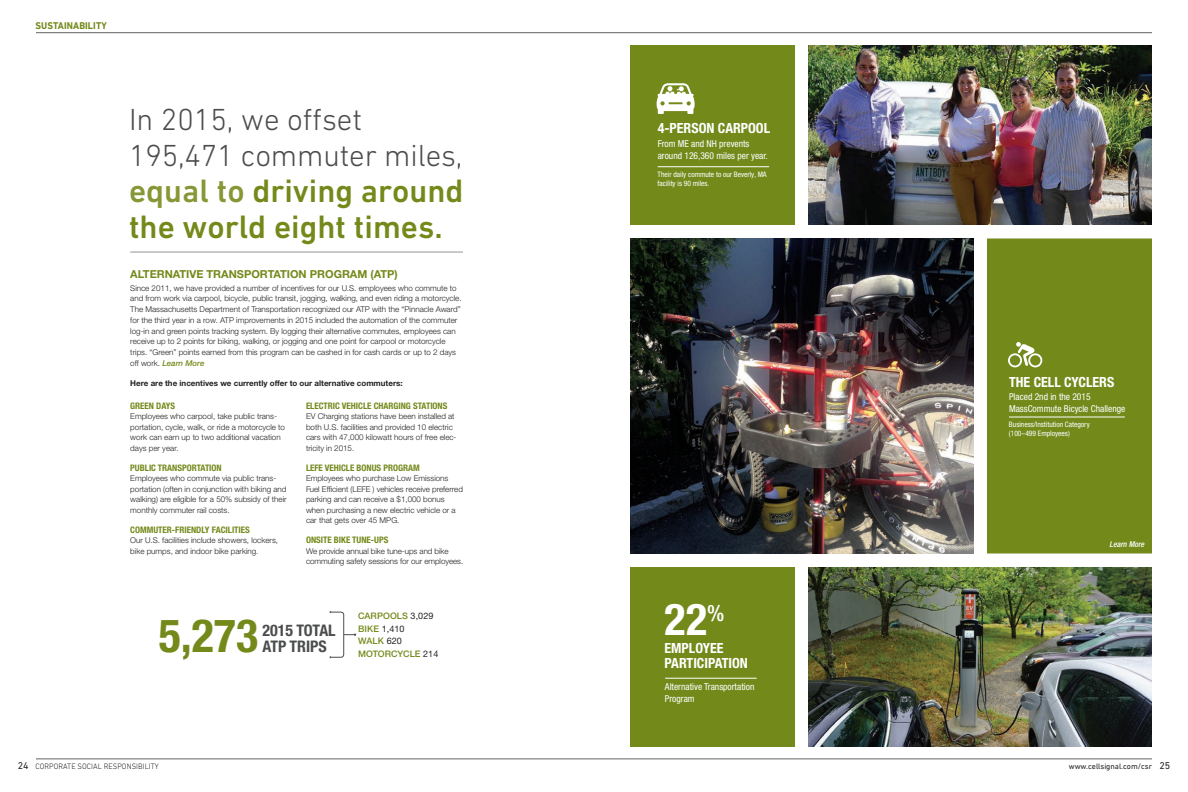
<style>
.page{position:relative;width:1188px;height:792px;background:#fff}
.page>*{position:absolute;margin:0;border:0;box-sizing:border-box;transform-origin:0 0}
.CSR_Callout_Caption{font:700 condensed 46px "Helvetica Neue LTW1 G";color:#73891a}
.CSR_Body_Text{font:700 condensed 44px "Helvetica Neue LTW1 G";color:#fff}
.CSR_Body_Text-2{font:500 33px/36px "DIN Next W1 G";color:#73891a}
.CSR_Body_Text-3{font:300 31px/36px "DIN Next W1 G";letter-spacing:-.005em;color:#4b4c4d}
.CSR_Callout_Caption-2{font:700 condensed 16px/16px "Helvetica Neue LTW1 G";color:#4b4c4d}
.CSR_Block_Body_Heade{font:700 condensed 14px "Helvetica Neue LTW1 G";color:#fff}
.CSR_Callout_Caption-3{font:700 condensed 14px/15px "Helvetica Neue LTW1 G";color:#fff}
.CSR_Body_Header2{font:700 11px "Helvetica Neue LTW1 G";color:#73891a}
.Cover_Sub-Title{font:700 10px "DIN Next W1 G";letter-spacing:.01em;color:#73891a;scale:.95 1}
.CSR_Block_Body_Text{font:condensed 9.5px/12px "Helvetica Neue LTW1 G";color:#fff}
.CSR_Callout_Caption-4{font:condensed 9.5px/12px "Helvetica Neue LTW1 G";color:#fff}
.CSR_Bullet_Point_Hea{font:700 condensed 9px "Helvetica Neue LTW1 G";color:#73891a}
.CSR_Subheader{font:500 9px/12.5px "Helvetica Neue LTW1 G";letter-spacing:.01em;color:#73891a}
.CSR_Bullet_Points{font:300 8px/10.5px "Helvetica Neue LTW1 G";color:#231f20}
.CSR_Body_Text-4{font:300 8px/10.8px "Helvetica Neue LTW1 G";color:#231f20}
.CSR_Body_Text-5{font:700 8px "Helvetica Neue LTW1 G";color:#231f20}
.t1{font:300 8px "DIN Next W1 G";letter-spacing:.01em;color:#231f20;scale:.95 1}
.t2{font:8px "DIN Next W1 G";color:#231f20}
.CSR_Callout_Caption-5{font:italic 500 condensed 8px "Helvetica Neue LTW1 G";color:#fff}
.Bottom_Line{font:condensed 7.5px/9px "Helvetica Neue LTW1 G";color:#fff}
.s1{color:#869736}
.s2{font-weight:500;font-style:italic;color:#73891a}
.s3{font-weight:400;color:#231f20}
.s4{font-weight:400;font-size:10px}
.s5{font-size:10px}
</style>
<div class="page">
<hr style="left:36px;top:33px;width:1116px;height:1px;background:#636366">
<hr style="left:36px;top:759px;width:1116px;height:1px;background:#636366">
<svg style="left:330px;top:611px;width:26px;height:47px"></svg>
<hr style="left:130px;top:252px;width:333px;height:1px;background:#939598">
<img style="left:630px;top:238px;width:344px;height:316px">
<div style="left:987px;top:238px;width:165px;height:316px;background:#73891a;border:1px solid #73891a"></div>
<img style="left:808px;top:567px;width:344px;height:180px">
<div style="left:630px;top:567px;width:165px;height:180px;background:#73891a"></div>
<img style="left:808px;top:45px;width:344px;height:180px">
<div style="left:630px;top:45px;width:165px;height:180px;background:#73891a"></div>
<svg style="left:1028px;top:353px;width:14px;height:14px"></svg>
<div style="left:1030px;top:355px;width:10px;height:11px;background:#73891a;border-radius:50%"></div>
<svg style="left:1008px;top:353px;width:14px;height:14px"></svg>
<div style="left:1010px;top:355px;width:10px;height:11px;background:#73891a;border-radius:50%"></div>
<svg style="left:1016px;top:342px;width:21px;height:24px"></svg>
<hr style="left:1009px;top:417px;width:116px;height:1px;background:#fff">
<svg style="left:657px;top:83px;width:38px;height:31px"></svg>
<hr style="left:658px;top:167px;width:111px;height:1px;background:#fff">
<hr style="left:665px;top:678px;width:92px;height:1px;background:#fff">
<p class="Cover_Sub-Title" style="left:36px;top:20px;width:77px">SUSTAINABILITY</p>
<p class="CSR_Body_Text-3" style="left:129px;top:101px;width:335px">In 2015, we offset<br>195,471 commuter miles,</p>
<p class="CSR_Body_Text-2" style="left:129px;top:172px;width:336px"><span class="s1">equal to</span> driving around the world eight times.</p>
<p class="CSR_Body_Header2" style="left:130px;top:267px;width:269px">ALTERNATIVE TRANSPORTATION PROGRAM (ATP)</p>
<p class="CSR_Body_Text-4" style="left:130px;top:282px;width:333px">Since 2011, we have provided a number of incentives for our U.S. employees who commute to and from work via carpool, bicycle, public transit, jogging, walking, and even riding a motorcycle.<br>The Massachusetts Department of Transportation recognized our ATP with the “Pinnacle Award” for the third year in a row. ATP improvements in 2015 included the automation of the commuter log-in and green points tracking system. By logging their alternative commutes, employees can receive up to 2 points for biking, walking, or jogging and one point for carpool or motorcycle trips. “Green” points earned from this program can be cashed in for cash cards or up to 2 days off work. <span class="s2">Learn More</span></p>
<p class="CSR_Body_Text-5" style="left:130px;top:378px;width:274px">Here are the incentives we currently offer to our alternative commuters:</p>
<p class="CSR_Bullet_Point_Hea" style="left:130px;top:400px;width:46px">GREEN DAYS</p>
<p class="CSR_Bullet_Points" style="left:130px;top:411px;width:156px">Employees who carpool, take public trans&shy;portation, cycle, walk, or ride a motorcycle to work can earn up to two additional vacation days per year.</p>
<p class="CSR_Bullet_Point_Hea" style="left:130px;top:462px;width:93px">PUBLIC TRANSPORTATION</p>
<p class="CSR_Bullet_Points" style="left:130px;top:473px;width:158px">Employees who commute via public trans&shy;portation (often in conjunction with biking and walking) are eligible for a 50% subsidy of their monthly commuter rail costs.</p>
<p class="CSR_Bullet_Point_Hea" style="left:130px;top:524px;width:121px">COMMUTER-FRIENDLY FACILITIES</p>
<p class="CSR_Bullet_Points" style="left:130px;top:535px;width:149px">Our U.S. facilities include showers, lockers, bike pumps, and indoor bike parking.</p>
<p class="CSR_Bullet_Point_Hea" style="left:306px;top:400px;width:143px">ELECTRIC VEHICLE CHARGING STATIONS</p>
<p class="CSR_Bullet_Points" style="left:306px;top:411px;width:152px">EV Charging stations have been installed at both U.S. facilities and provided 10 electric cars with 47,000 kilowatt hours of free elec&shy;tricity in 2015.</p>
<p class="CSR_Bullet_Point_Hea" style="left:306px;top:462px;width:115px">LEFE VEHICLE BONUS PROGRAM</p>
<p class="CSR_Bullet_Points" style="left:306px;top:473px;width:158px">Employees who purchase Low Emissions Fuel Efficient (LEFE ) vehicles receive preferred parking and can receive a $1,000 bonus when purchasing a new electric vehicle or a car that gets over 45 MPG.</p>
<p class="CSR_Bullet_Point_Hea" style="left:306px;top:535px;width:84px">ONSITE BIKE TUNE-UPS</p>
<p class="CSR_Bullet_Points" style="left:306px;top:546px;width:159px">We provide annual bike tune-ups and bike commuting safety sessions for our employees.</p>
<p class="CSR_Callout_Caption" style="left:159px;top:608px;width:101px">5,273</p>
<p class="CSR_Callout_Caption-2" style="left:262px;top:622px;width:75px">2015 TOTAL<br>ATP TRIPS</p>
<p class="CSR_Subheader" style="left:358px;top:610px;width:82px">CARPOOLS <span class="s3">3,029<br></span>BIKE <span class="s3">1,410<br></span>WALK <span class="s3">620<br></span>MOTORCYCLE <span class="s3">214</span></p>
<p class="CSR_Block_Body_Heade" style="left:658px;top:120px;width:114px">4-PERSON CARPOOL</p>
<p class="CSR_Block_Body_Text" style="left:658px;top:137px;width:112px">From ME and NH prevents around 126,360 miles per year.</p>
<p class="Bottom_Line" style="left:658px;top:170px;width:111px">Their daily commute to our Beverly, MA facility is 90 miles.</p>
<p class="CSR_Body_Text" style="left:665px;top:594px;width:61px">22<sup>%</sup></p>
<p class="CSR_Callout_Caption-3" style="left:665px;top:641px;width:85px">EMPLOYEE<br>PARTICIPATION</p>
<p class="CSR_Callout_Caption-4" style="left:665px;top:681px;width:91px">Alternative Transportation<br>Program</p>
<p class="CSR_Block_Body_Heade" style="left:1009px;top:373px;width:107px">THE CELL CYCLERS</p>
<p class="CSR_Block_Body_Text" style="left:1009px;top:391px;width:118px">Placed 2nd in the 2015<br>MassCommute Bicycle Challenge</p>
<p class="Bottom_Line" style="left:1009px;top:420px;width:82px">Business/Institution Category (100–499 Employees)</p>
<p class="CSR_Callout_Caption-5" style="left:1110px;top:539px;width:36px">Learn More</p>
<p class="t1" style="left:18px;top:761px;width:150px"><span class="s4">24</span> CORPORATE SOCIAL RESPONSIBILITY</p>
<p class="t2" style="left:1069px;top:761px;width:103px">www.cellsignal.com/csr <span class="s5">25</span></p>
</div>
